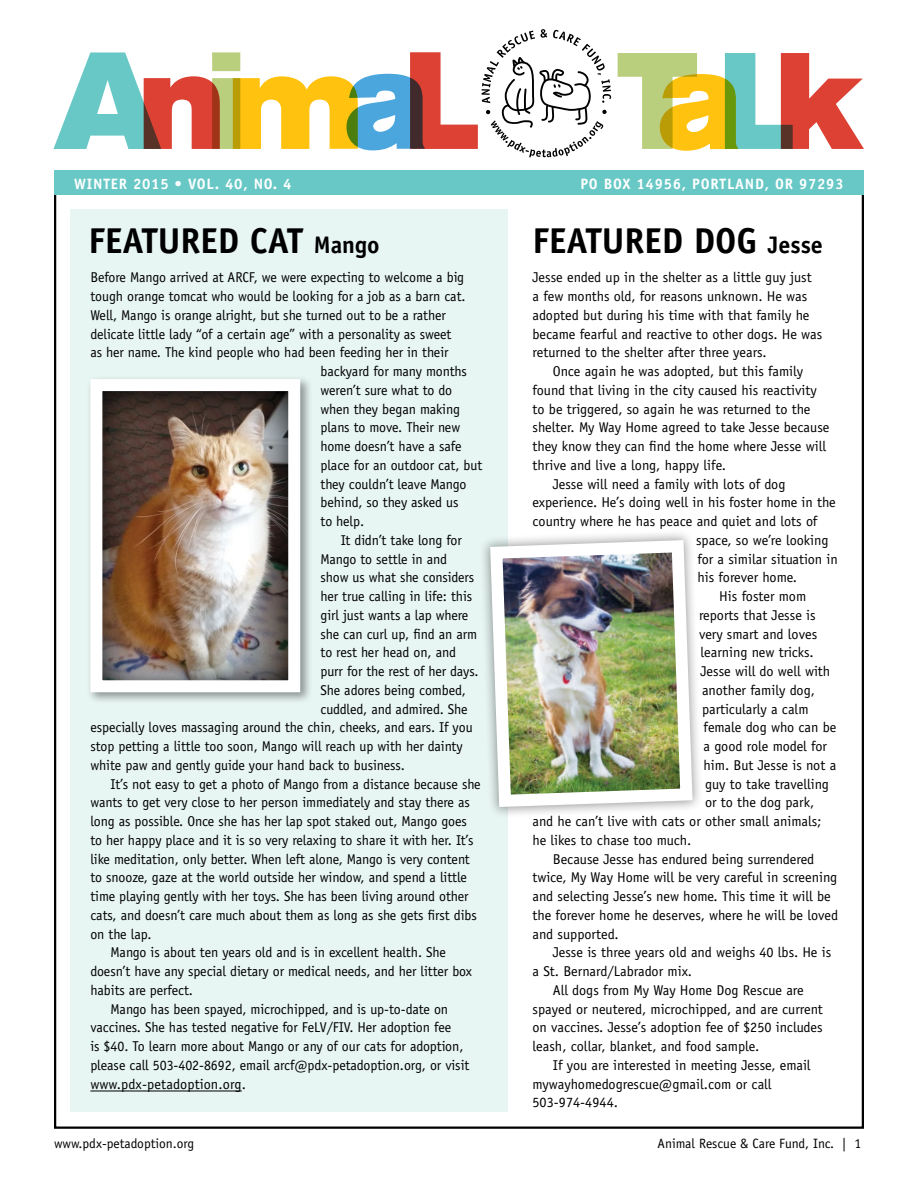
<style>
.page{position:relative;width:918px;height:1188px;background:#fff}
.page>*{position:absolute;margin:0;border:0;box-sizing:border-box;transform-origin:0 0}
.Head_1-all_caps{font:700 36px "Officina Sans";color:#000}
.t1{font:700 15px "Officina Sans";letter-spacing:.05em;color:#fff}
.body_text{font:14.25px/18.8px "Officina Sans";letter-spacing:-.005em;color:#000}
.t2{font:13.5px "Officina Sans";color:#000}
.s1{font-size:24px}
</style>
<div class="page">
<div style="left:54px;top:171px;width:810px;height:24px;background:#68c8c6"></div>
<svg style="left:618px;top:53px;width:246px;height:98px"></svg>
<svg style="left:53px;top:29px;width:558px;height:128px"></svg>
<div style="left:70px;top:210px;width:438px;height:902px;background:#e7f5f3"></div>
<hr style="left:90px;top:1091px;width:152px;height:1px;background:#000">
<div style="left:87px;top:375px;width:226px;height:330px;background:#000;opacity:.4"></div>
<img style="left:103px;top:392px;width:184px;height:287px">
<div style="left:90px;top:379px;width:210px;height:313px;border:12px solid #fff"></div>
<div style="left:479px;top:528px;width:225px;height:290px;background:#000;opacity:.4"></div>
<img style="left:484px;top:534px;width:215px;height:279px">
<p class="t1" style="left:74px;top:174px;width:219px">WINTER 2015 • VOL. 40, NO. 4</p>
<p class="t1" style="left:580px;top:174px;width:265px">PO BOX 14956, PORTLAND, OR 97293</p>
<p class="Head_1-all_caps" style="left:89px;top:219px;width:293px">FEATURED CAT <span class="s1">Mango</span></p>
<p class="Head_1-all_caps" style="left:533px;top:219px;width:292px">FEATURED DOG <span class="s1">Jesse</span></p>
<p class="body_text" style="left:90px;top:268px;width:375px">Before Mango arrived at ARCF, we were expecting to welcome a big</p>
<p class="body_text" style="left:90px;top:287px;width:377px">tough orange tomcat who would be looking for a job as a barn cat.</p>
<p class="body_text" style="left:90px;top:306px;width:357px">Well, Mango is orange alright, but she turned out to be a rather</p>
<p class="body_text" style="left:90px;top:325px;width:363px">delicate little lady “of a certain age” with a personality as sweet</p>
<p class="body_text" style="left:90px;top:343px;width:360px">as her name. The kind people who had been feeding her in their</p>
<p class="body_text" style="left:320px;top:362px;width:148px">backyard for many months</p>
<p class="body_text" style="left:320px;top:381px;width:133px">weren’t sure what to do</p>
<p class="body_text" style="left:320px;top:400px;width:141px">when they began making</p>
<p class="body_text" style="left:320px;top:418px;width:141px">plans to move. Their new</p>
<p class="body_text" style="left:320px;top:437px;width:143px">home doesn’t have a safe</p>
<p class="body_text" style="left:320px;top:456px;width:163px">place for an outdoor cat, but</p>
<p class="body_text" style="left:320px;top:475px;width:148px">they couldn’t leave Mango</p>
<p class="body_text" style="left:320px;top:493px;width:140px">behind, so they asked us</p>
<p class="body_text" style="left:320px;top:512px;width:45px">to help.</p>
<p class="body_text" style="left:341px;top:531px;width:123px">It didn’t take long for</p>
<p class="body_text" style="left:320px;top:550px;width:128px">Mango to settle in and</p>
<p class="body_text" style="left:320px;top:568px;width:155px">show us what she considers</p>
<p class="body_text" style="left:320px;top:587px;width:153px">her true calling in life: this</p>
<p class="body_text" style="left:320px;top:606px;width:149px">girl just wants a lap where</p>
<p class="body_text" style="left:320px;top:625px;width:158px">she can curl up, find an arm</p>
<p class="body_text" style="left:320px;top:643px;width:137px">to rest her head on, and</p>
<p class="body_text" style="left:320px;top:662px;width:160px">purr for the rest of her days.</p>
<p class="body_text" style="left:320px;top:681px;width:147px">She adores being combed,</p>
<p class="body_text" style="left:320px;top:700px;width:149px">cuddled, and admired. She</p>
<p class="body_text" style="left:90px;top:718px;width:384px">especially loves massaging around the chin, cheeks, and ears. If you</p>
<p class="body_text" style="left:90px;top:737px;width:374px">stop petting a little too soon, Mango will reach up with her dainty</p>
<p class="body_text" style="left:90px;top:756px;width:316px">white paw and gently guide your hand back to business.</p>
<p class="body_text" style="left:90px;top:775px;width:392px;text-indent:20px">It’s not easy to get a photo of Mango from a distance because she wants to get very close to her person immediately and stay there as long as possible. Once she has her lap spot staked out, Mango goes to her happy place and it is so very relaxing to share it with her. It’s like meditation, only better. When left alone, Mango is very content to snooze, gaze at the world outside her window, and spend a little time playing gently with her toys. She has been living around other cats, and doesn’t care much about them as long as she gets first dibs on the lap.</p>
<p class="body_text" style="left:90px;top:943px;width:383px;text-indent:20px">Mango is about ten years old and is in excellent health. She doesn’t have any special dietary or medical needs, and her litter box habits are perfect.</p>
<p class="body_text" style="left:90px;top:1000px;width:381px;text-indent:20px">Mango has been spayed, microchipped, and is up-to-date on vaccines. She has tested negative for FeLV/FIV. Her adoption fee<br>is $40. To learn more about Mango or any of our cats for adoption, please call 503-402-8692, email arcf@pdx-petadoption.org, or visit www.pdx-petadoption.org.</p>
<p class="body_text" style="left:533px;top:268px;width:291px">Jesse ended up in the shelter as a little guy just<br>a few months old, for reasons unknown. He was adopted but during his time with that family he became fearful and reactive to other dogs. He was returned to the shelter after three years.</p>
<p class="body_text" style="left:533px;top:362px;width:298px;text-indent:20px">Once again he was adopted, but this family found that living in the city caused his reactivity to be triggered, so again he was returned to the shelter. My Way Home agreed to take Jesse because they know they can find the home where Jesse will thrive and live a long, happy life.</p>
<p class="body_text" style="left:553px;top:475px;width:234px">Jesse will need a family with lots of dog</p>
<p class="body_text" style="left:533px;top:493px;width:305px">experience. He’s doing well in his foster home in the</p>
<p class="body_text" style="left:533px;top:512px;width:286px">country where he has peace and quiet and lots of</p>
<p class="body_text" style="left:696px;top:531px;width:134px">space, so we’re looking</p>
<p class="body_text" style="left:698px;top:550px;width:142px">for a similar situation in</p>
<p class="body_text" style="left:698px;top:568px;width:101px">his forever home.</p>
<p class="body_text" style="left:719px;top:587px;width:89px">His foster mom</p>
<p class="body_text" style="left:699px;top:606px;width:118px">reports that Jesse is</p>
<p class="body_text" style="left:699px;top:625px;width:120px">very smart and loves</p>
<p class="body_text" style="left:701px;top:643px;width:115px">learning new tricks.</p>
<p class="body_text" style="left:701px;top:662px;width:131px">Jesse will do well with</p>
<p class="body_text" style="left:702px;top:681px;width:114px">another family dog,</p>
<p class="body_text" style="left:702px;top:700px;width:108px">particularly a calm</p>
<p class="body_text" style="left:704px;top:718px;width:135px">female dog who can be</p>
<p class="body_text" style="left:704px;top:737px;width:125px">a good role model for</p>
<p class="body_text" style="left:704px;top:756px;width:134px">him. But Jesse is not a</p>
<p class="body_text" style="left:705px;top:775px;width:126px">guy to take travelling</p>
<p class="body_text" style="left:705px;top:793px;width:111px">or to the dog park,</p>
<p class="body_text" style="left:533px;top:812px;width:291px">and he can’t live with cats or other small animals;</p>
<p class="body_text" style="left:533px;top:831px;width:160px">he likes to chase too much.</p>
<p class="body_text" style="left:533px;top:850px;width:307px;text-indent:20px">Because Jesse has endured being surrendered twice, My Way Home will be very careful in screening and selecting Jesse’s new home. This time it will be the forever home he deserves, where he will be loved and supported.</p>
<p class="body_text" style="left:533px;top:943px;width:300px;text-indent:20px">Jesse is three years old and weighs 40 lbs. He is a St. Bernard/Labrador mix.</p>
<p class="body_text" style="left:533px;top:981px;width:292px;text-indent:20px">All dogs from My Way Home Dog Rescue are spayed or neutered, microchipped, and are current on vaccines. Jesse’s adoption fee of $250 includes leash, collar, blanket, and food sample.</p>
<p class="body_text" style="left:533px;top:1056px;width:280px;text-indent:20px">If you are interested in meeting Jesse, email mywayhomedogrescue@gmail.com or call<br>503-974-4944.</p>
<p class="t2" style="left:54px;top:1136px;width:142px">www.pdx-petadoption.org</p>
<p class="t2" style="left:658px;top:1136px;width:205px">Animal Rescue &amp; Care Fund, Inc. | 1</p>
</div>
